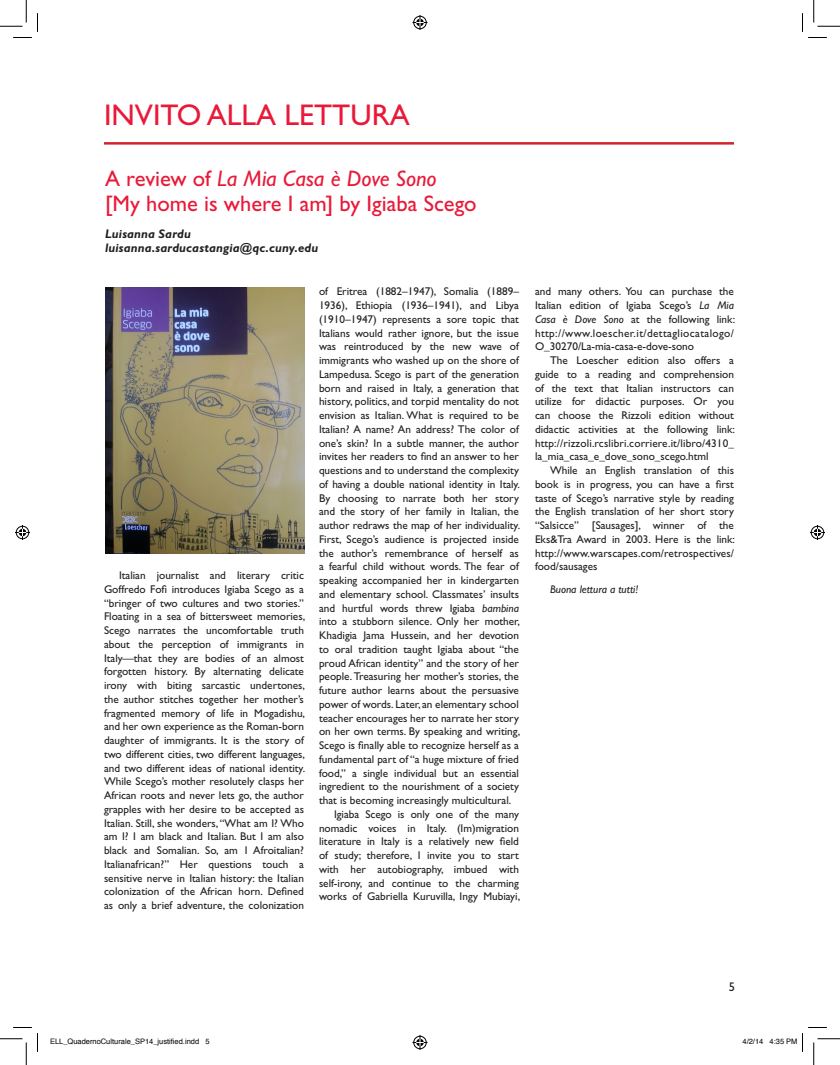
<style>
.page{position:relative;width:840px;height:1065px;background:#fff}
.page>*{position:absolute;margin:0;border:0;box-sizing:border-box;transform-origin:0 0}
.t1{font:30px "Gill Sans Std";color:#e91938}
.t2{font:22.5px/25px "Gill Sans Std";color:#e91938}
.t3{font:italic 700 12.5px/14.4px "Gill Sans Std";letter-spacing:.015em;color:#231f20}
.t4{font:12.5px "Gill Sans Std";color:#231f20}
.t5{font:11.25px/13.8px "Gill Sans Std";color:#231f20;text-align:justify}
.t6{font:italic 11.25px "Gill Sans Std";color:#231f20}
.t7{font:7.5px "Helvetica";color:#000}
.s1{font-style:italic}
</style>
<div class="page">
<hr style="left:104px;top:142px;width:630px;height:3px;background:#d1232a">
<img style="left:105px;top:288px;width:200px;height:266px">
<svg style="left:0;top:0;width:38px;height:38px"></svg>
<svg style="left:0;top:1027px;width:38px;height:38px"></svg>
<svg style="left:802px;top:0;width:38px;height:38px"></svg>
<svg style="left:412px;top:15px;width:16px;height:15px"></svg>
<svg style="left:412px;top:1035px;width:16px;height:15px"></svg>
<svg style="left:15px;top:525px;width:15px;height:15px"></svg>
<svg style="left:810px;top:525px;width:15px;height:15px"></svg>
<svg style="left:802px;top:1027px;width:38px;height:38px"></svg>
<p class="t1" style="left:104px;top:98px;width:307px">INVITO ALLA LETTURA</p>
<p class="t2" style="left:105px;top:166px;width:373px">A review of <span class="s1">La Mia Casa è Dove Sono </span>[My home is where I am] by Igiaba Scego</p>
<p class="t3" style="left:105px;top:227px;width:215px">Luisanna Sardu luisanna.sarducastangia@qc.cuny.edu</p>
<p class="t5" style="left:104px;top:569px;width:203px;text-indent:15px">Italian journalist and literary critic Goffredo Fofi introduces Igiaba Scego as a “bringer of two cultures and two stories.” Floating in a sea of bittersweet memories, Scego narrates the uncomfortable truth about the perception of immigrants in Italy—that they are bodies of an almost forgotten history. By alternating delicate irony with biting sarcastic undertones, the author stitches together her mother’s fragmented memory of life in Mogadishu, and her own experience as the Roman-born daughter of immigrants. It is the story of two different cities, two different languages, and two different ideas of national identity.<br>While Scego’s mother resolutely clasps her African roots and never lets go, the author grapples with her desire to be accepted as Italian. Still, she wonders, “What am I? Who am I? I am black and Italian. But I am also black and Somalian. So, am I Afroitalian?<br>Italianafrican?” Her questions touch a sensitive nerve in Italian history: the Italian colonization of the African horn. Defined as only a brief adventure, the colonization</p>
<p class="t5" style="left:319px;top:285px;width:203px">of Eritrea (1882–1947), Somalia (1889– 1936), Ethiopia (1936–1941), and Libya (1910–1947) represents a sore topic that Italians would rather ignore, but the issue was reintroduced by the new wave of immigrants who washed up on the shore of Lampedusa. Scego is part of the generation born and raised in Italy, a generation that history, politics, and torpid mentality do not envision as Italian. What is required to be Italian? A name? An address? The color of one’s skin? In a subtle manner, the author invites her readers to find an answer to her questions and to understand the complexity of having a double national identity in Italy.<br>By choosing to narrate both her story and the story of her family in Italian, the author redraws the map of her individuality.<br>First, Scego’s audience is projected inside the author’s remembrance of herself as a fearful child without words. The fear of speaking accompanied her in kindergarten and elementary school. Classmates’ insults and hurtful words threw Igiaba <span class="s1">bambina </span>into a stubborn silence. Only her mother, Khadigia Jama Hussein, and her devotion to oral tradition taught Igiaba about “the proud African identity” and the story of her people. Treasuring her mother’s stories, the future author learns about the persuasive power of words. Later, an elementary school teacher encourages her to narrate her story on her own terms. By speaking and writing, Scego is finally able to recognize herself as a fundamental part of “a huge mixture of fried food,” a single individual but an essential ingredient to the nourishment of a society that is becoming increasingly multicultural.</p>
<p class="t5" style="left:319px;top:807px;width:203px;text-indent:15px">Igiaba Scego is only one of the many nomadic voices in Italy. (Im)migration literature in Italy is a relatively new field of study; therefore, I invite you to start with her autobiography, imbued with self-irony, and continue to the charming works of Gabriella Kuruvilla, Ingy Mubiayi,</p>
<p class="t5" style="left:535px;top:285px;width:202px">and many others. You can purchase the Italian edition of Igiaba Scego’s <span class="s1">La Mia Casa è Dove Sono</span> at the following link: http://www.loescher.it/dettagliocatalogo/ O_30270/La-mia-casa-e-dove-sono</p>
<p class="t5" style="left:535px;top:354px;width:202px;text-indent:15px">The Loescher edition also offers a guide to a reading and comprehension of the text that Italian instructors can utilize for didactic purposes. Or you can choose the Rizzoli edition without didactic activities at the following link: http://rizzoli.rcslibri.corriere.it/libro/4310_ la_mia_casa_e_dove_sono_scego.html</p>
<p class="t5" style="left:535px;top:464px;width:202px;text-indent:15px">While an English translation of this book is in progress, you can have a first taste of Scego’s narrative style by reading the English translation of her short story “Salsicce” [Sausages], winner of the Eks&amp;Tra Award in 2003. Here is the link: http://www.warscapes.com/retrospectives/ food/sausages</p>
<p class="t6" style="left:550px;top:583px;width:90px">Buona lettura a tutti!</p>
<p class="t4" style="left:729px;top:980px;width:8px">5</p>
<p class="t7" style="left:50px;top:1036px;width:161px">ELL_QuadernoCulturale_SP14_justified.indd 5</p>
<p class="t7" style="left:742px;top:1036px;width:57px">4/2/14 4:35 PM</p>
</div>
